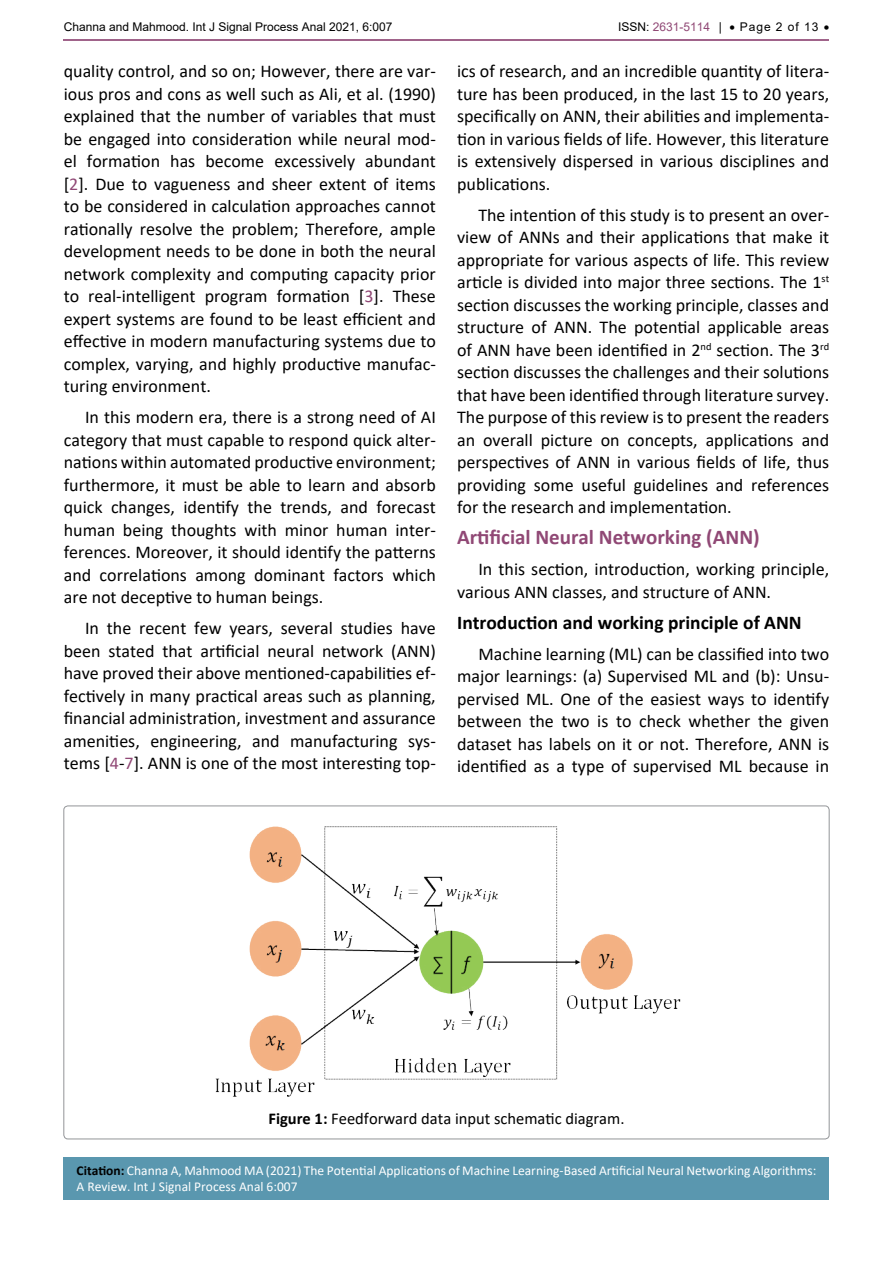
<style>
.page{position:relative;width:893px;height:1263px;background:#fff}
.page>*{position:absolute;margin:0;border:0;box-sizing:border-box;transform-origin:0 0}
.t1{font:700 21px "Calibri";color:#904875}
.t2{font:700 19.5px "Calibri";color:#000}
.t3{font:18px/22.5px "Calibri";color:#000;text-align:justify}
.t4{font:16.5px "Calibri";color:#000}
.t5{font:13.5px/16.2px "Calibri";color:#fff}
.t6{font:12px "Arial";color:#000}
.s1{color:#904875}
.s2{font-weight:700}
.s3{font-weight:700;color:#000}
</style>
<div class="page">
<hr style="left:64px;top:39px;width:765px;height:2px;background:#904875">
<div style="left:64px;top:1157px;width:765px;height:42px;background:#5a97af"></div>
<img style="left:215px;top:826px;width:466px;height:271px">
<p class="t6" style="left:64px;top:18px;width:330px">Channa and Mahmood. Int J Signal Process Anal 2021, 6:007</p>
<p class="t6" style="left:618px;top:18px;width:213px">ISSN: <span class="s1">2631-5114</span> | • Page 2 of 13 •</p>
<p class="t3" style="left:64px;top:60px;width:374px">quality control, and so on; However, there are var&shy;ious pros and cons as well such as Ali, et al. (1990) explained that the number of variables that must be engaged into consideration while neural mod&shy;el formation has become excessively abundant [<span class="s1">2</span>]. Due to vagueness and sheer extent of items to be considered in calculation approaches cannot rationally resolve the problem; Therefore, ample development needs to be done in both the neural network complexity and computing capacity prior to real-intelligent program formation [<span class="s1">3</span>]. These expert systems are found to be least efficient and effective in modern manufacturing systems due to complex, varying, and highly productive manufac&shy;turing environment.</p>
<p class="t3" style="left:64px;top:406px;width:374px;text-indent:21px">In this modern era, there is a strong need of AI category that must capable to respond quick alter&shy;nations within automated productive environment; furthermore, it must be able to learn and absorb quick changes, identify the trends, and forecast human being thoughts with minor human inter&shy;ferences. Moreover, it should identify the patterns and correlations among dominant factors which are not deceptive to human beings.</p>
<p class="t3" style="left:64px;top:617px;width:374px;text-indent:21px">In the recent few years, several studies have been stated that artificial neural network (ANN) have proved their above mentioned-capabilities ef&shy;fectively in many practical areas such as planning, financial administration, investment and assurance amenities, engineering, and manufacturing sys&shy;tems [<span class="s1">4</span>-<span class="s1">7</span>]. ANN is one of the most interesting top-</p>
<p class="t3" style="left:457px;top:60px;width:374px">ics of research, and an incredible quantity of litera&shy;ture has been produced, in the last 15 to 20 years, specifically on ANN, their abilities and implementa&shy;tion in various fields of life. However, this literature is extensively dispersed in various disciplines and publications.</p>
<p class="t3" style="left:457px;top:203px;width:374px;text-indent:21px">The intention of this study is to present an over&shy;view of ANNs and their applications that make it appropriate for various aspects of life. This review article is divided into major three sections. The 1<sup>st </sup>section discusses the working principle, classes and structure of ANN. The potential applicable areas of ANN have been identified in 2<sup>nd</sup> section. The 3<sup>rd </sup>section discusses the challenges and their solutions that have been identified through literature survey.<br>The purpose of this review is to present the readers an overall picture on concepts, applications and perspectives of ANN in various fields of life, thus providing some useful guidelines and references for the research and implementation.</p>
<p class="t1" style="left:457px;top:522px;width:304px">Artificial Neural Networking (ANN)</p>
<p class="t3" style="left:457px;top:558px;width:374px;text-indent:21px">In this section, introduction, working principle, various ANN classes, and structure of ANN.</p>
<p class="t2" style="left:457px;top:609px;width:346px">Introduction and working principle of ANN</p>
<p class="t3" style="left:457px;top:642px;width:374px;text-indent:21px">Machine learning (ML) can be classified into two major learnings: (a) Supervised ML and (b): Unsu&shy;pervised ML. One of the easiest ways to identify between the two is to check whether the given dataset has labels on it or not. Therefore, ANN is identified as a type of supervised ML because in</p>
<p class="t4" style="left:268px;top:1107px;width:358px"><span class="s2">Figure 1:</span> Feedforward data input schematic diagram.</p>
<p class="t5" style="left:77px;top:1162px;width:741px"><span class="s3">Citation:</span> Channa A, Mahmood MA (2021) The Potential Applications of Machine Learning-Based Artificial Neural Networking Algorithms:<br>A Review. Int J Signal Process Anal 6:007</p>
</div>
